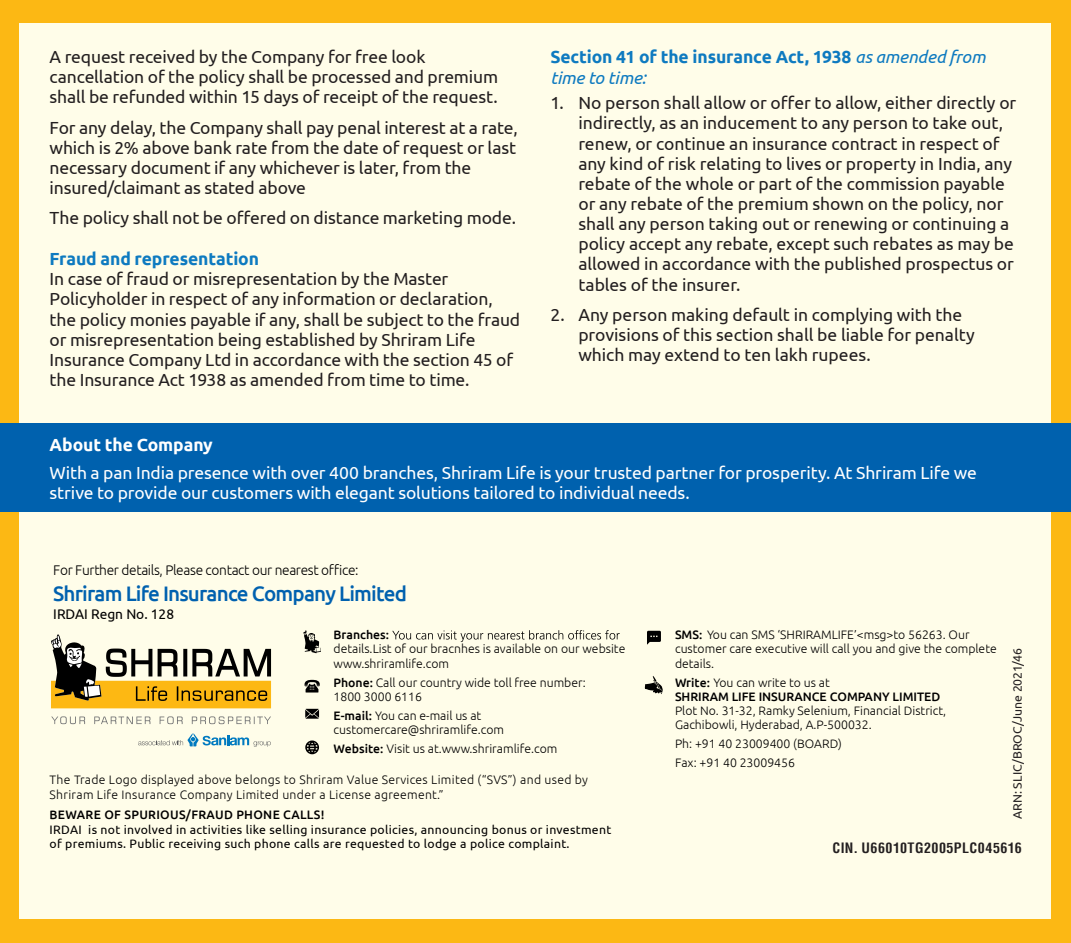
<style>
.page{position:relative;width:1071px;height:943px;background:#fff}
.page>*{position:absolute;margin:0;border:0;box-sizing:border-box;transform-origin:0 0}
.t1{font:500 21px "Ubuntu";letter-spacing:-.04em;color:#0061af}
.t2{font:17.5px/20.1px "Ubuntu";letter-spacing:-.005em;color:#231f20}
.t3{font:17.5px/20.1px "Ubuntu";letter-spacing:-.005em;color:#fff}
.t4{font:700 17.5px/21px "Ubuntu";letter-spacing:-.005em;color:#0e7ac0}
.t5{font:700 17.5px "Ubuntu";letter-spacing:-.005em;color:#fff}
.t6{font:300 14px "Ubuntu";letter-spacing:-.025em;color:#000}
.t7{font:700 condensed 14px "Helvetica LT";letter-spacing:.035em;color:#231f20}
.t8{font:14px "Ubuntu";color:#000}
.t9{font:300 12.25px/14.2px "Ubuntu";color:#000}
.t10{font:12.25px/14.7px "Ubuntu";letter-spacing:.025em;color:#000}
.t11{font:300 12.25px/14.7px "Ubuntu";letter-spacing:.025em;color:#000}
.t12{font:500 12.25px/14.2px "Ubuntu";color:#000}
.t13{font:500 12.25px "Ubuntu";letter-spacing:.025em;color:#000}
.t14{font:12.25px "Ubuntu";letter-spacing:.01em;color:#231f20}
.s1{font-weight:400;font-style:italic}
.s2{font-weight:500}
.s3{font-weight:300}
</style>
<div class="page">
<div style="left:0;top:0;width:1071px;height:942px;background:linear-gradient(to right,#fcb814,#fcb814)"></div>
<div style="left:20px;top:24px;width:1031px;height:895px;background:#fffde9"></div>
<div style="left:0;top:423px;width:1071px;height:88px;background:#0061ae"></div>
<svg style="left:51px;top:634px;width:220px;height:74px"></svg>
<svg style="left:51px;top:716px;width:220px;height:8px"></svg>
<svg style="left:138px;top:733px;width:133px;height:13px"></svg>
<svg style="left:303px;top:630px;width:18px;height:23px"></svg>
<svg style="left:392px;top:630px;width:228px;height:12px"></svg>
<svg style="left:304px;top:679px;width:16px;height:13px"></svg>
<svg style="left:305px;top:708px;width:14px;height:10px"></svg>
<svg style="left:305px;top:740px;width:14px;height:14px"></svg>
<svg style="left:647px;top:630px;width:14px;height:14px"></svg>
<svg style="left:644px;top:676px;width:19px;height:18px"></svg>
<p class="t2" style="left:50px;top:46px;width:450px">A request received by the Company for free look cancellation of the policy shall be processed and premium shall be refunded within 15 days of receipt of the request.</p>
<p class="t2" style="left:50px;top:117px;width:470px">For any delay, the Company shall pay penal interest at a rate, which is 2% above bank rate from the date of request or last necessary document if any whichever is later, from the insured/claimant as stated above</p>
<p class="t2" style="left:50px;top:207px;width:468px">The policy shall not be offered on distance marketing mode.</p>
<p class="t4" style="left:50px;top:248px;width:211px">Fraud and representation</p>
<p class="t2" style="left:50px;top:268px;width:472px">In case of fraud or misrepresentation by the Master Policyholder in respect of any information or declaration, the policy monies payable if any, shall be subject to the fraud or misrepresentation being established by Shriram Life Insurance Company Ltd in accordance with the section 45 of the Insurance Act 1938 as amended from time to time.</p>
<p class="t4" style="left:550px;top:46px;width:437px">Section 41 of the insurance Act, 1938 <span class="s1">as amended from time to time:</span></p>
<p class="t2" style="left:578px;top:92px;width:440px;text-indent:-28px">1. No person shall allow or offer to allow, either directly or indirectly, as an inducement to any person to take out, renew, or continue an insurance contract in respect of any kind of risk relating to lives or property in India, any rebate of the whole or part of the commission payable or any rebate of the premium shown on the policy, nor shall any person taking out or renewing or continuing a policy accept any rebate, except such rebates as may be allowed in accordance with the published prospectus or tables of the insurer.</p>
<p class="t2" style="left:578px;top:304px;width:398px;text-indent:-28px">2. Any person making default in complying with the provisions of this section shall be liable for penalty which may extend to ten lakh rupees.</p>
<p class="t5" style="left:50px;top:434px;width:165px">About the Company</p>
<p class="t3" style="left:50px;top:462px;width:929px">With a pan India presence with over 400 branches, Shriram Life is your trusted partner for prosperity. At Shriram Life we strive to provide our customers with elegant solutions tailored to individual needs.</p>
<p class="t6" style="left:53px;top:562px;width:307px">For Further details, Please contact our nearest office:</p>
<p class="t1" style="left:53px;top:580px;width:355px">Shriram Life Insurance Company Limited</p>
<p class="t8" style="left:53px;top:605px;width:122px">IRDAI Regn No. 128</p>
<p class="t12" style="left:334px;top:627px;width:57px">Branches:</p>
<p class="t9" style="left:334px;top:641px;width:293px">details.List of our bracnhes is available on our website www.shriramlife.com</p>
<p class="t9" style="left:334px;top:675px;width:254px"><span class="s2">Phone:</span> Call our country wide toll free number:<br>1800 3000 6116</p>
<p class="t9" style="left:334px;top:708px;width:172px"><span class="s2">E-mail:</span> You can e-mail us at customercare@shriramlife.com</p>
<p class="t9" style="left:334px;top:741px;width:225px"><span class="s2">Website:</span> Visit us at.www.shriramlife.com</p>
<p class="t11" style="left:50px;top:772px;width:540px">The Trade Logo displayed above belongs to Shriram Value Services Limited (“SVS”) and used by<br>Shriram Life Insurance Company Limited under a License agreement.”</p>
<p class="t13" style="left:50px;top:806px;width:276px">BEWARE OF SPURIOUS/FRAUD PHONE CALLS!</p>
<p class="t10" style="left:50px;top:821px;width:563px">IRDAI is not involved in activities like selling insurance policies, announcing bonus or investment of premiums. Public receiving such phone calls are requested to lodge a police complaint.</p>
<p class="t9" style="left:675px;top:627px;width:323px"><span class="s2">SMS:</span> You can SMS ‘SHRIRAMLIFE’&lt;msg&gt;to 56263. Our customer care executive will call you and give the complete details.</p>
<p class="t12" style="left:675px;top:674px;width:267px">Write: <span class="s3">You can write to us at<br></span>SHRIRAM LIFE INSURANCE COMPANY LIMITED</p>
<p class="t9" style="left:675px;top:703px;width:273px">Plot No. 31-32, Ramky Selenium, Financial District,<br>Gachibowli, Hyderabad, A.P-500032.</p>
<p class="t9" style="left:675px;top:733px;width:169px;line-height:19.1px">Ph: +91 40 23009400 (BOARD)<br>Fax: +91 40 23009456</p>
<p class="t14" style="left:1010px;top:819px;width:173px;rotate:-90deg">ARN: SLIC/BROC/June 2021/46</p>
<p class="t7" style="left:833px;top:839px;width:191px">CIN. U66010TG2005PLC045616</p>
</div>
